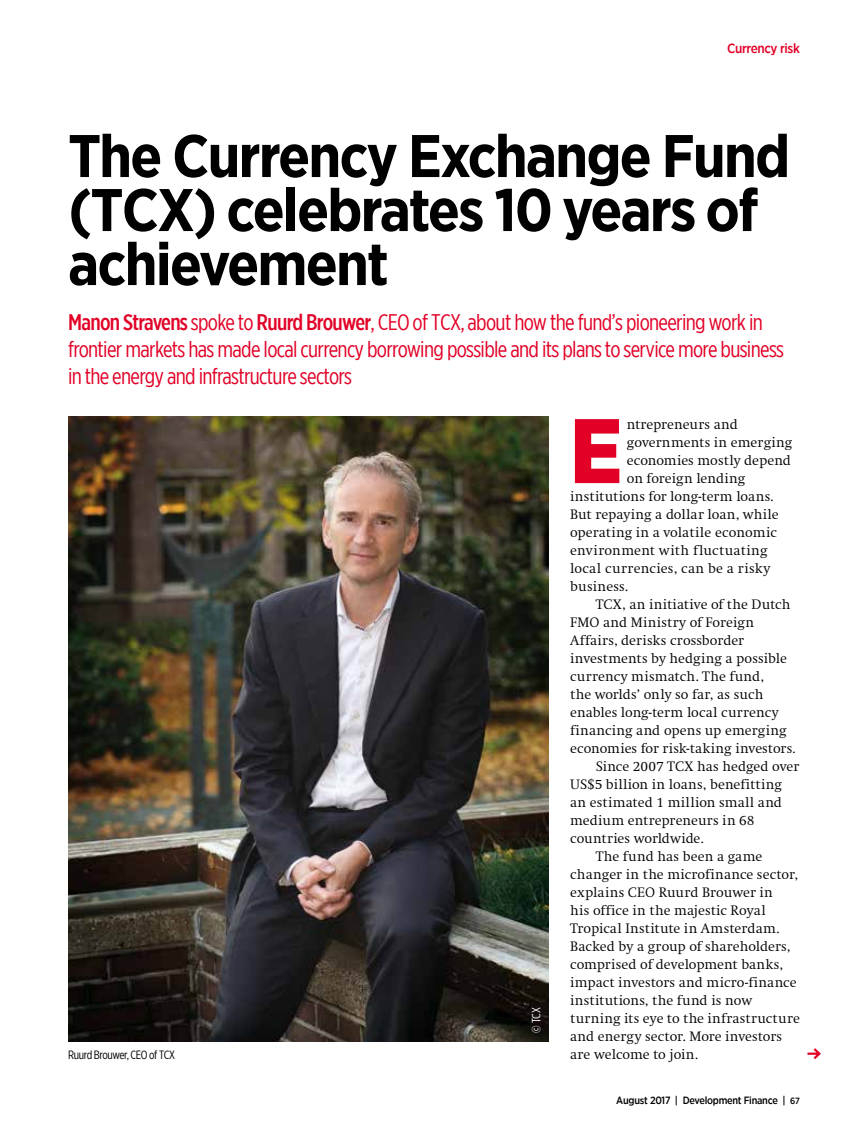
<style>
.page{position:relative;width:851px;height:1144px;background:#fff}
.page>*{position:absolute;margin:0;border:0;box-sizing:border-box;transform-origin:0 0}
.t1{font:900 91.35px "Gotham Narrow";color:#e20026}
.t2{font:700 60px/54px "Gotham Narrow";letter-spacing:-.03em;color:#000}
.t3{font:22.5px/27px "Gotham X Narrow";letter-spacing:-.03em;color:#e20026}
.t4{font:300 14.25px "Swift EF";letter-spacing:.005em;color:#000}
.t5{font:500 13.5px "Gotham Narrow";letter-spacing:-.03em;color:#e20026}
.t6{font:12px "Gotham X Narrow";letter-spacing:-.03em;color:#000}
.t7{font:12px "Gotham X Narrow";color:#fff}
.t8{font:500 10.5px "Gotham Narrow";letter-spacing:-.025em;color:#000}
.s1{font-weight:500}
.s2{font-size:9px}
</style>
<div class="page">
<img style="left:68px;top:417px;width:481px;height:624px">
<svg style="left:807px;top:1048px;width:13px;height:11px"></svg>
<p class="t5" style="left:727px;top:40px;width:74px">Currency risk</p>
<h2 class="t2" style="left:68px;top:128px;width:723px">The Currency Exchange Fund (TCX) celebrates 10 years of achievement</h2>
<h3 class="t3" style="left:68px;top:308px;width:717px"><span class="s1">Manon Stravens</span> spoke to <span class="s1">Ruurd Brouwer</span>, CEO of TCX, about how the fund’s pioneering work in frontier markets has made local currency borrowing possible and its plans to service more business in the energy and infrastructure sectors</h3>
<p class="t7" style="left:529px;top:1033px;width:27px;rotate:-90deg">© TCX</p>
<h1 class="t1" style="left:570px;top:391px;width:54px">E</h1>
<p class="t4" style="left:626px;top:417px;width:113px">ntrepreneurs and</p>
<p class="t4" style="left:626px;top:435px;width:167px">governments in emerging</p>
<p class="t4" style="left:626px;top:453px;width:166px">economies mostly depend</p>
<p class="t4" style="left:626px;top:471px;width:120px">on foreign lending</p>
<p class="t4" style="left:570px;top:489px;width:205px">institutions for long-term loans.</p>
<p class="t4" style="left:570px;top:507px;width:210px">But repaying a dollar loan, while</p>
<p class="t4" style="left:570px;top:525px;width:208px">operating in a volatile economic</p>
<p class="t4" style="left:570px;top:543px;width:199px">environment with fluctuating</p>
<p class="t4" style="left:570px;top:561px;width:202px">local currencies, can be a risky</p>
<p class="t4" style="left:570px;top:579px;width:60px">business.</p>
<p class="t4" style="left:595px;top:597px;width:196px">TCX, an initiative of the Dutch</p>
<p class="t4" style="left:570px;top:615px;width:185px">FMO and Ministry of Foreign</p>
<p class="t4" style="left:570px;top:633px;width:175px">Affairs, derisks crossborder</p>
<p class="t4" style="left:570px;top:651px;width:218px">investments by hedging a possible</p>
<p class="t4" style="left:570px;top:669px;width:195px">currency mismatch. The fund,</p>
<p class="t4" style="left:570px;top:687px;width:195px">the worlds’ only so far, as such</p>
<p class="t4" style="left:570px;top:705px;width:210px">enables long-term local currency</p>
<p class="t4" style="left:570px;top:723px;width:218px">financing and opens up emerging</p>
<p class="t4" style="left:570px;top:741px;width:227px">economies for risk-taking investors.</p>
<p class="t4" style="left:595px;top:759px;width:205px">Since 2007 TCX has hedged over</p>
<p class="t4" style="left:570px;top:777px;width:213px">US$5 billion in loans, benefitting</p>
<p class="t4" style="left:570px;top:795px;width:213px">an estimated 1 million small and</p>
<p class="t4" style="left:570px;top:813px;width:186px">medium entrepreneurs in 68</p>
<p class="t4" style="left:570px;top:831px;width:135px">countries worldwide.</p>
<p class="t4" style="left:595px;top:849px;width:168px">The fund has been a game</p>
<p class="t4" style="left:570px;top:867px;width:229px">changer in the microfinance sector,</p>
<p class="t4" style="left:570px;top:885px;width:204px">explains CEO Ruurd Brouwer in</p>
<p class="t4" style="left:570px;top:903px;width:197px">his office in the majestic Royal</p>
<p class="t4" style="left:570px;top:921px;width:211px">Tropical Institute in Amsterdam.</p>
<p class="t4" style="left:570px;top:939px;width:222px">Backed by a group of shareholders,</p>
<p class="t4" style="left:570px;top:957px;width:214px">comprised of development banks,</p>
<p class="t4" style="left:570px;top:975px;width:228px">impact investors and micro-finance</p>
<p class="t4" style="left:570px;top:993px;width:183px">institutions, the fund is now</p>
<p class="t4" style="left:570px;top:1011px;width:231px">turning its eye to the infrastructure</p>
<p class="t4" style="left:570px;top:1029px;width:213px">and energy sector. More investors</p>
<p class="t6" style="left:68px;top:1048px;width:108px">Ruurd Brouwer, CEO of TCX</p>
<p class="t4" style="left:570px;top:1047px;width:129px">are welcome to join.</p>
<p class="t8" style="left:616px;top:1093px;width:185px">August 2017 | Development Finance | <span class="s2">67</span></p>
</div>
